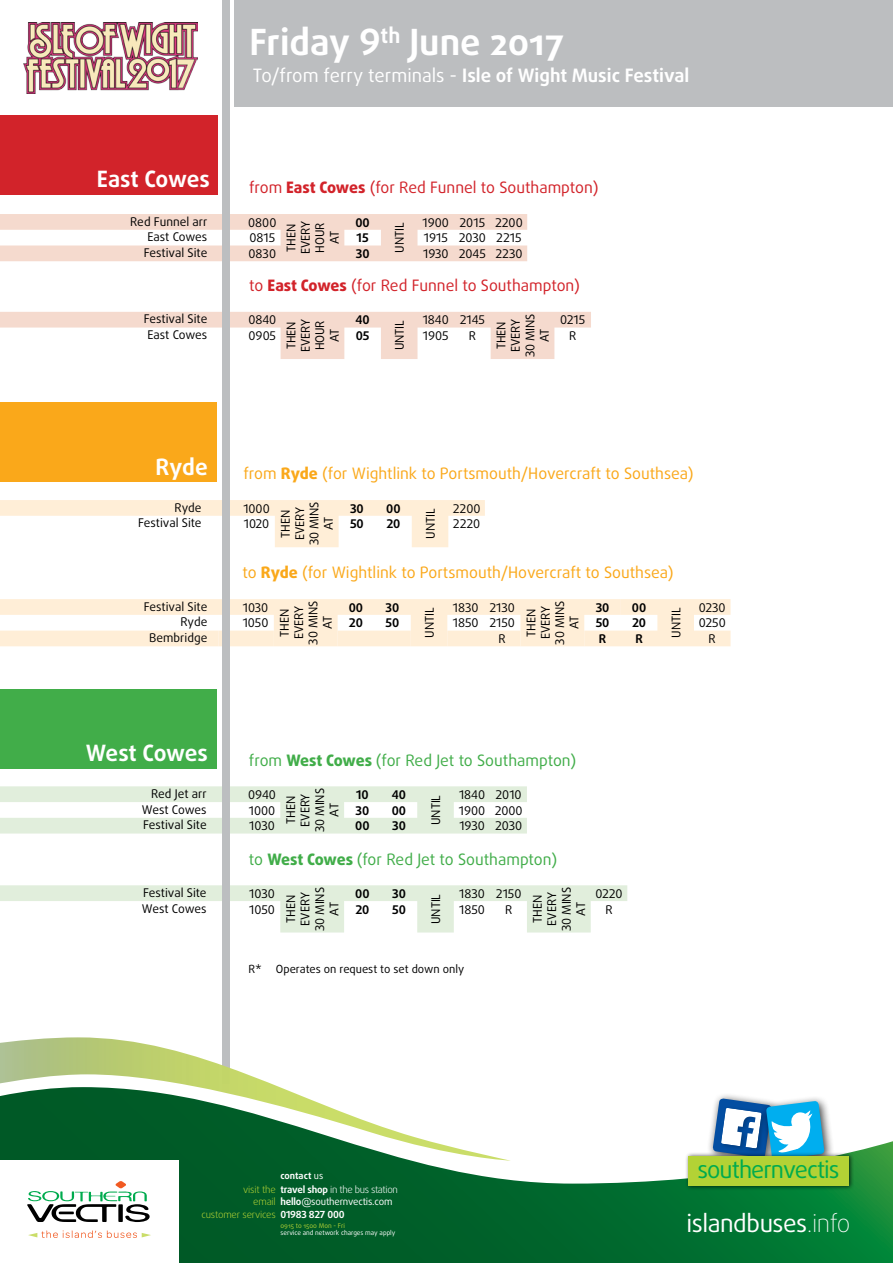
<style>
.page{position:relative;width:893px;height:1263px;background:#fff}
.page>*{position:absolute;margin:0;border:0;box-sizing:border-box;transform-origin:0 0}
.t1{font:700 36.15px "Daxline Pro";color:#fff}
.t2{font:24.45px "Daxline Pro";letter-spacing:-.02em;color:#fff}
.t3{font:23.7px "Daxline Pro";letter-spacing:-.04em;color:#00ab4e}
.t4{font:700 22.5px "Daxline Pro";letter-spacing:-.005em;color:#fff}
.t5{font:700 18.45px "Daxline Pro";color:#fff}
.t6{font:15.75px "Daxline Pro";color:#faa81a}
.t7{font:15.75px "Daxline Pro";color:#d2232a}
.t8{font:15.75px "Daxline Pro";color:#41ad49}
.t9{font:12px/14.4px "Daxline Pro";letter-spacing:-.01em;color:#000;text-align:center}
.t10{font:700 12px "Daxline Pro";color:#000}
.t11{font:11.25px "Daxline Pro";color:#000}
.t12{font:700 9.75px/12.1px "Daxline Pro";letter-spacing:-.02em;color:#fff}
.t13{font:300 9.75px/12.1px "Daxline Pro";letter-spacing:-.02em;color:#b3d235;text-align:right}
.t14{font:700 9.3px "Daxline Pro";color:#fff}
.t15{font:6.45px "Daxline Pro";color:#fff}
.t16{font:6.45px "Daxline Pro";color:#b3d235}
.s1{font-weight:400}
.s2{font-weight:800}
.s3{font-weight:300}
.s4{font-weight:100}
</style>
<div class="page">
<svg style="left:0;top:214px;width:527px;height:47px"></svg>
<svg style="left:0;top:312px;width:591px;height:47px"></svg>
<svg style="left:0;top:500px;width:485px;height:47px"></svg>
<svg style="left:0;top:599px;width:730px;height:47px"></svg>
<div style="left:0;top:402px;width:217px;height:79px;background:#faa81a"></div>
<svg style="left:0;top:786px;width:527px;height:47px"></svg>
<svg style="left:0;top:885px;width:627px;height:47px"></svg>
<div style="left:0;top:689px;width:217px;height:79px;background:#41ad49"></div>
<div style="left:222px;top:0;width:8px;height:1083px;background:#bcbec0"></div>
<div style="left:235px;top:0;width:658px;height:107px;background:#bcbec0"></div>
<img style="left:23px;top:22px;width:174px;height:71px">
<div style="left:0;top:116px;width:218px;height:79px;background:#d2232a"></div>
<svg style="left:179px;top:1141px;width:714px;height:122px;background:#207b46"></svg>
<svg style="left:27px;top:1181px;width:123px;height:41px"></svg>
<svg style="left:28px;top:1230px;width:123px;height:8px"></svg>
<svg style="left:0;top:1037px;width:511px;height:124px"></svg>
<div style="left:706px;top:1092px;width:75px;height:76px;background:#000;opacity:.75"></div>
<div style="left:760px;top:1095px;width:74px;height:75px;background:#000;opacity:.75"></div>
<svg style="left:712px;top:1098px;width:113px;height:54px"></svg>
<div style="left:685px;top:1152px;width:169px;height:39px;background:#000;opacity:.75"></div>
<div style="left:688px;top:1156px;width:160px;height:29px;background:#b3d235"></div>
<h3 class="t4" style="left:97px;top:164px;width:114px">East Cowes</h3>
<h1 class="t1" style="left:249px;top:18px;width:317px">Friday 9<sup>th</sup> June 2017</h1>
<h3 class="t5" style="left:253px;top:63px;width:438px"><span class="s1">To/from ferry terminals -</span> Isle of Wight Music Festival</h3>
<h3 class="t7" style="left:249px;top:177px;width:351px">from <span class="s2">East Cowes</span> (for Red Funnel to Southampton)</h3>
<p class="t9" style="left:130px;top:214px;width:79px">Red Funnel arr</p>
<p class="t9" style="left:248px;top:215px;width:30px">0800</p>
<p class="t9" style="left:284px;top:254px;width:35px;rotate:-90deg">THEN<br>EVERY<br>HOUR<br>AT</p>
<p class="t10" style="left:355px;top:214px;width:16px">00</p>
<p class="t9" style="left:423px;top:215px;width:102px">1900 2015 2200</p>
<p class="t9" style="left:392px;top:253px;width:32px;rotate:-90deg">UNTIL</p>
<p class="t9" style="left:147px;top:230px;width:61px">East Cowes</p>
<p class="t9" style="left:249px;top:231px;width:27px">0815</p>
<p class="t10" style="left:357px;top:230px;width:14px">15</p>
<p class="t9" style="left:424px;top:231px;width:99px">1915 2030 2215</p>
<p class="t9" style="left:144px;top:246px;width:65px">Festival Site</p>
<p class="t9" style="left:249px;top:247px;width:29px">0830</p>
<p class="t10" style="left:356px;top:246px;width:15px">30</p>
<p class="t9" style="left:423px;top:247px;width:101px">1930 2045 2230</p>
<h3 class="t7" style="left:249px;top:275px;width:332px">to <span class="s2">East Cowes</span> (for Red Funnel to Southampton)</h3>
<p class="t9" style="left:144px;top:312px;width:65px">Festival Site</p>
<p class="t9" style="left:248px;top:313px;width:29px">0840</p>
<p class="t9" style="left:284px;top:352px;width:35px;rotate:-90deg">THEN<br>EVERY<br>HOUR<br>AT</p>
<p class="t10" style="left:356px;top:312px;width:16px">40</p>
<p class="t9" style="left:423px;top:313px;width:64px">1840 2145</p>
<p class="t9" style="left:494px;top:357px;width:45px;rotate:-90deg">THEN<br>EVERY<br>30 MINS<br>AT</p>
<p class="t9" style="left:560px;top:313px;width:27px">0215</p>
<p class="t9" style="left:392px;top:350px;width:32px;rotate:-90deg">UNTIL</p>
<p class="t9" style="left:147px;top:328px;width:61px">East Cowes</p>
<p class="t9" style="left:249px;top:329px;width:29px">0905</p>
<p class="t10" style="left:356px;top:328px;width:15px">05</p>
<p class="t9" style="left:423px;top:329px;width:27px">1905</p>
<p class="t9" style="left:469px;top:329px;width:9px">R</p>
<p class="t9" style="left:569px;top:329px;width:9px">R</p>
<h3 class="t4" style="left:156px;top:452px;width:54px">Ryde</h3>
<h3 class="t6" style="left:243px;top:463px;width:452px">from <span class="s2">Ryde</span> (for Wightlink to Portsmouth/Hovercraft to Southsea)</h3>
<p class="t9" style="left:175px;top:500px;width:29px">Ryde</p>
<p class="t9" style="left:243px;top:501px;width:28px">1000</p>
<p class="t9" style="left:278px;top:545px;width:45px;rotate:-90deg">THEN<br>EVERY<br>30 MINS<br>AT</p>
<p class="t10" style="left:350px;top:500px;width:15px">30</p>
<p class="t10" style="left:386px;top:500px;width:16px">00</p>
<p class="t9" style="left:453px;top:501px;width:29px">2200</p>
<p class="t9" style="left:423px;top:539px;width:32px;rotate:-90deg">UNTIL</p>
<p class="t9" style="left:138px;top:516px;width:65px">Festival Site</p>
<p class="t9" style="left:244px;top:517px;width:27px">1020</p>
<p class="t10" style="left:350px;top:516px;width:15px">50</p>
<p class="t10" style="left:386px;top:516px;width:16px">20</p>
<p class="t9" style="left:453px;top:517px;width:29px">2220</p>
<h3 class="t6" style="left:242px;top:562px;width:433px">to <span class="s2">Ryde</span> (for Wightlink to Portsmouth/Hovercraft to Southsea)</h3>
<p class="t9" style="left:144px;top:599px;width:65px">Festival Site</p>
<p class="t9" style="left:243px;top:600px;width:27px">1030</p>
<p class="t9" style="left:277px;top:644px;width:45px;rotate:-90deg">THEN<br>EVERY<br>30 MINS<br>AT</p>
<p class="t10" style="left:349px;top:599px;width:16px">00</p>
<p class="t10" style="left:386px;top:599px;width:15px">30</p>
<p class="t9" style="left:453px;top:600px;width:64px">1830 2130</p>
<p class="t9" style="left:524px;top:644px;width:45px;rotate:-90deg">THEN<br>EVERY<br>30 MINS<br>AT</p>
<p class="t10" style="left:596px;top:599px;width:15px">30</p>
<p class="t10" style="left:632px;top:599px;width:16px">00</p>
<p class="t9" style="left:699px;top:600px;width:28px">0230</p>
<p class="t9" style="left:422px;top:638px;width:32px;rotate:-90deg">UNTIL</p>
<p class="t9" style="left:669px;top:638px;width:32px;rotate:-90deg">UNTIL</p>
<p class="t9" style="left:180px;top:615px;width:29px">Ryde</p>
<p class="t9" style="left:243px;top:616px;width:27px">1050</p>
<p class="t10" style="left:349px;top:615px;width:16px">20</p>
<p class="t10" style="left:386px;top:615px;width:15px">50</p>
<p class="t9" style="left:453px;top:616px;width:64px">1850 2150</p>
<p class="t10" style="left:596px;top:615px;width:15px">50</p>
<p class="t10" style="left:632px;top:615px;width:16px">20</p>
<p class="t9" style="left:699px;top:616px;width:28px">0250</p>
<p class="t9" style="left:149px;top:631px;width:60px">Bembridge</p>
<p class="t9" style="left:499px;top:632px;width:9px">R</p>
<p class="t10" style="left:599px;top:631px;width:9px">R</p>
<p class="t10" style="left:635px;top:631px;width:9px">R</p>
<p class="t9" style="left:709px;top:632px;width:9px">R</p>
<h3 class="t4" style="left:86px;top:738px;width:124px">West Cowes</h3>
<h3 class="t8" style="left:249px;top:749px;width:329px">from <span class="s2">West Cowes</span> (for Red Jet to Southampton)</h3>
<p class="t9" style="left:151px;top:786px;width:57px">Red Jet arr</p>
<p class="t9" style="left:248px;top:787px;width:29px">0940</p>
<p class="t9" style="left:284px;top:832px;width:45px;rotate:-90deg">THEN<br>EVERY<br>30 MINS<br>AT</p>
<p class="t10" style="left:356px;top:786px;width:14px">10</p>
<p class="t10" style="left:392px;top:786px;width:16px">40</p>
<p class="t9" style="left:459px;top:787px;width:64px">1840 2010</p>
<p class="t9" style="left:429px;top:825px;width:32px;rotate:-90deg">UNTIL</p>
<p class="t9" style="left:142px;top:802px;width:66px">West Cowes</p>
<p class="t9" style="left:249px;top:803px;width:28px">1000</p>
<p class="t10" style="left:355px;top:802px;width:15px">30</p>
<p class="t10" style="left:392px;top:802px;width:16px">00</p>
<p class="t9" style="left:459px;top:803px;width:65px">1900 2000</p>
<p class="t9" style="left:143px;top:818px;width:65px">Festival Site</p>
<p class="t9" style="left:249px;top:819px;width:27px">1030</p>
<p class="t10" style="left:355px;top:818px;width:16px">00</p>
<p class="t10" style="left:392px;top:818px;width:15px">30</p>
<p class="t9" style="left:459px;top:819px;width:64px">1930 2030</p>
<h3 class="t8" style="left:249px;top:848px;width:310px">to <span class="s2">West Cowes</span> (for Red Jet to Southampton)</h3>
<p class="t9" style="left:143px;top:885px;width:65px">Festival Site</p>
<p class="t9" style="left:249px;top:886px;width:27px">1030</p>
<p class="t9" style="left:284px;top:931px;width:45px;rotate:-90deg">THEN<br>EVERY<br>30 MINS<br>AT</p>
<p class="t10" style="left:355px;top:885px;width:16px">00</p>
<p class="t10" style="left:392px;top:885px;width:15px">30</p>
<p class="t9" style="left:459px;top:886px;width:64px">1830 2150</p>
<p class="t9" style="left:530px;top:931px;width:45px;rotate:-90deg">THEN<br>EVERY<br>30 MINS<br>AT</p>
<p class="t9" style="left:595px;top:886px;width:29px">0220</p>
<p class="t9" style="left:429px;top:924px;width:32px;rotate:-90deg">UNTIL</p>
<p class="t9" style="left:142px;top:901px;width:66px">West Cowes</p>
<p class="t9" style="left:249px;top:902px;width:27px">1050</p>
<p class="t10" style="left:355px;top:901px;width:16px">20</p>
<p class="t10" style="left:392px;top:901px;width:15px">50</p>
<p class="t9" style="left:459px;top:902px;width:27px">1850</p>
<p class="t9" style="left:505px;top:902px;width:9px">R</p>
<p class="t9" style="left:605px;top:902px;width:9px">R</p>
<p class="t11" style="left:248px;top:962px;width:15px">R*</p>
<p class="t11" style="left:276px;top:962px;width:190px">Operates on request to set down only</p>
<p class="t14" style="left:280px;top:1169px;width:44px">contact <span class="s1">us</span></p>
<p class="t12" style="left:280px;top:1183px;width:119px">travel shop <span class="s3">in the bus station </span>hello<span class="s1">@southernvectis.com<br></span>01983 827 000</p>
<p class="t16" style="left:280px;top:1221px;width:66px">0915 to 1500 Mon - Fri</p>
<p class="t15" style="left:280px;top:1228px;width:116px">service and network charges may apply</p>
<p class="t13" style="left:201px;top:1183px;width:76px">visit the<br>email<br>customer services</p>
<h3 class="t3" style="left:697px;top:1154px;width:144px">southernvectis</h3>
<h2 class="t2" style="left:686px;top:1207px;width:165px">islandbuses<span class="s4">.info</span></h2>
</div>
